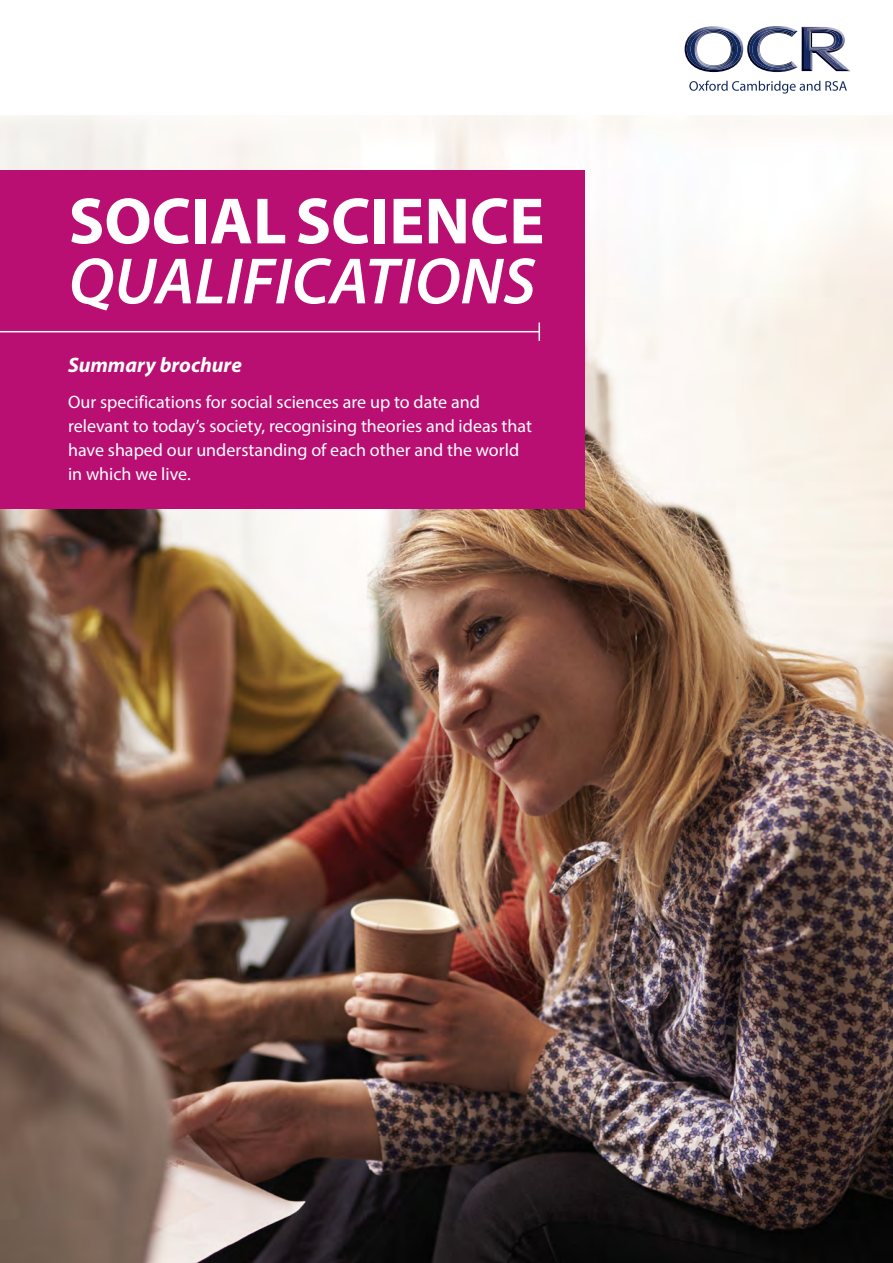
<style>
.page{position:relative;width:893px;height:1263px;background:#fff}
.page>*{position:absolute;margin:0;border:0;box-sizing:border-box;transform-origin:0 0}
.Cover_Header{font:italic 600 66px/60px "Myriad Pro";color:#fff}
.Summary_Brochure{font:italic 700 21px "Myriad Pro";color:#fff}
.Cover_Intro_Sentence{font:18px/24px "Myriad Pro";color:#fff}
.s1{font-weight:700;font-style:normal}
</style>
<div class="page">
<img style="left:0;top:115px;width:893px;height:1148px">
<div style="left:0;top:170px;width:585px;height:338px;background:#b90f72"></div>
<hr style="left:0;top:331px;width:539px;height:1px;background:#fff">
<svg style="left:538px;top:323px;width:2px;height:18px"></svg>
<img style="left:843px;top:34px;width:2px;height:12px">
<img style="left:841px;top:66px;width:9px;height:5px">
<img style="left:841px;top:32px;width:2px;height:17px">
<img style="left:841px;top:63px;width:4px;height:6px">
<svg style="left:685px;top:26px;width:156px;height:46px"></svg>
<svg style="left:689px;top:81px;width:158px;height:13px"></svg>
<p class="Cover_Header" style="left:69px;top:189px;width:477px"><span class="s1">SOCIAL SCIENCE<br></span>QUALIFICATIONS</p>
<h1 class="Summary_Brochure" style="left:68px;top:351px;width:175px">Summary brochure</h1>
<p class="Cover_Intro_Sentence" style="left:68px;top:390px;width:466px">Our specifications for social sciences are up to date and relevant to today’s society, recognising theories and ideas that have shaped our understanding of each other and the world in which we live.</p>
</div>
